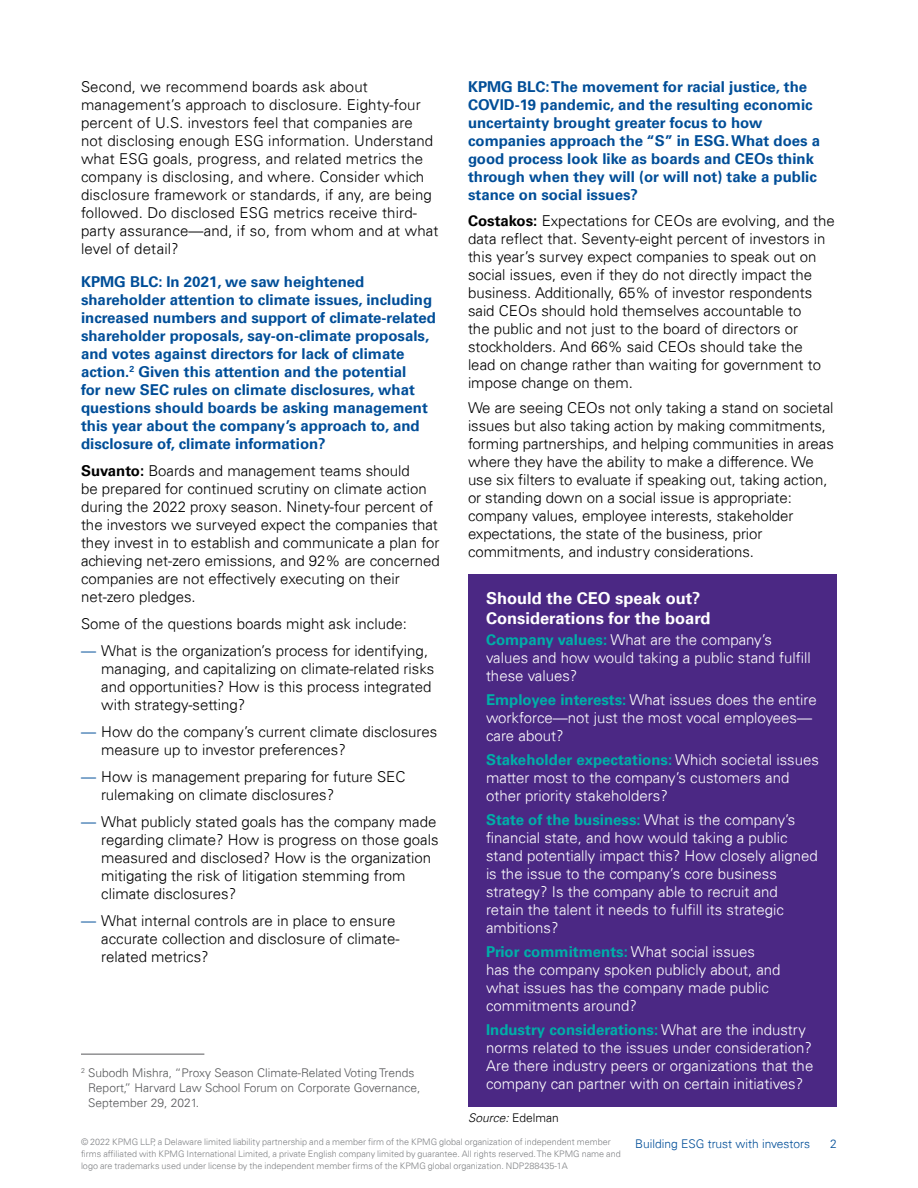
<style>
.page{position:relative;width:918px;height:1188px;background:#fff}
.page>*{position:absolute;margin:0;border:0;box-sizing:border-box;transform-origin:0 0}
.t1{font:700 16.5px/19.5px "Univers 65";color:#fff}
.t2{font:300 15px/18px "Univers 45";color:#000}
.t3{font:300 15px/18px "Univers 45";color:#fff}
.t4{font:700 15px/18px "Univers 65";color:#004e98}
.t5{font:700 15px "Univers 65";color:#00afa8}
.t6{font:300 12px/15px "Univers 45";color:#58595b}
.t7{font:300 12px "Univers 45";color:#004e98}
.t8{font:italic 300 12px "Univers 45";color:#000}
.t9{font:300 9px/12px "Univers 45";color:#808285}
.s1{font-family:"Univers 65";font-weight:700}
.s2{color:#004e98}
.s3{font-family:"Univers 65";font-weight:700;color:#00afa8}
.s4{font-family:"Univers 45";font-weight:300;color:#fff}
.s5{font-style:normal}
</style>
<div class="page">
<div style="left:468px;top:574px;width:369px;height:533px;background:#4b2884"></div>
<hr style="left:81px;top:1054px;width:123px;height:1px;background:#58595b">
<p class="t2" style="left:81px;top:78px;width:359px">Second, we recommend boards ask about management’s approach to disclosure. Eighty-four percent of U.S. investors feel that companies are not disclosing enough ESG information. Understand what ESG goals, progress, and related metrics the company is disclosing, and where. Consider which disclosure framework or standards, if any, are being followed. Do disclosed ESG metrics receive third&shy;party assurance—and, if so, from whom and at what level of detail?</p>
<p class="t4" style="left:81px;top:273px;width:356px">KPMG BLC: In 2021, we saw heightened shareholder attention to climate issues, including increased numbers and support of climate-related shareholder proposals, say-on-climate proposals, and votes against directors for lack of climate action.<sup>2</sup> Given this attention and the potential<br>for new SEC rules on climate disclosures, what questions should boards be asking management this year about the company’s approach to, and disclosure of, climate information?</p>
<p class="t2" style="left:81px;top:462px;width:360px"><span class="s1">Suvanto:</span> Boards and management teams should<br>be prepared for continued scrutiny on climate action during the 2022 proxy season. Ninety-four percent of the investors we surveyed expect the companies that they invest in to establish and communicate a plan for achieving net-zero emissions, and 92% are concerned companies are not effectively executing on their net-zero pledges.</p>
<p class="t2" style="left:81px;top:615px;width:327px">Some of the questions boards might ask include:</p>
<p class="t2" style="left:101px;top:642px;width:335px;text-indent:-20px"><span class="s2">—</span> What is the organization’s process for identifying, managing, and capitalizing on climate-related risks and opportunities? How is this process integrated with strategy-setting?</p>
<p class="t2" style="left:101px;top:723px;width:338px;text-indent:-20px"><span class="s2">—</span> How do the company’s current climate disclosures measure up to investor preferences?</p>
<p class="t2" style="left:101px;top:768px;width:306px;text-indent:-20px"><span class="s2">—</span> How is management preparing for future SEC rulemaking on climate disclosures?</p>
<p class="t2" style="left:101px;top:813px;width:339px;text-indent:-20px"><span class="s2">—</span> What publicly stated goals has the company made regarding climate? How is progress on those goals measured and disclosed? How is the organization mitigating the risk of litigation stemming from climate disclosures?</p>
<p class="t2" style="left:101px;top:912px;width:300px;text-indent:-20px"><span class="s2">—</span> What internal controls are in place to ensure accurate collection and disclosure of climate&shy;related metrics?</p>
<p class="t6" style="left:88px;top:1065px;width:334px;text-indent:-7px"><sup>2</sup> Subodh Mishra, “Proxy Season Climate-Related Voting Trends<br>Report,” Harvard Law School Forum on Corporate Governance,<br>September 29, 2021.</p>
<p class="t4" style="left:468px;top:78px;width:354px">KPMG BLC: The movement for racial justice, the COVID-19 pandemic, and the resulting economic uncertainty brought greater focus to how companies approach the “S” in ESG. What does a good process look like as boards and CEOs think through when they will (or will not) take a public stance on social issues?</p>
<p class="t2" style="left:468px;top:211px;width:368px"><span class="s1">Costakos:</span> Expectations for CEOs are evolving, and the data reflect that. Seventy-eight percent of investors in this year’s survey expect companies to speak out on social issues, even if they do not directly impact the business. Additionally, 65% of investor respondents said CEOs should hold themselves accountable to<br>the public and not just to the board of directors or stockholders. And 66% said CEOs should take the<br>lead on change rather than waiting for government to impose change on them.</p>
<p class="t2" style="left:468px;top:399px;width:367px">We are seeing CEOs not only taking a stand on societal issues but also taking action by making commitments, forming partnerships, and helping communities in areas where they have the ability to make a difference. We use six filters to evaluate if speaking out, taking action, or standing down on a social issue is appropriate: company values, employee interests, stakeholder expectations, the state of the business, prior commitments, and industry considerations.</p>
<p class="t1" style="left:486px;top:589px;width:226px">Should the CEO speak out?<br>Considerations for the board</p>
<p class="t3" style="left:486px;top:630px;width:326px"><span class="s3">Company values:</span> What are the company’s values and how would taking a public stand fulfill these values?</p>
<p class="t3" style="left:486px;top:690px;width:332px"><span class="s3">Employee interests:</span> What issues does the entire workforce—not just the most vocal employees— care about?</p>
<p class="t5" style="left:486px;top:751px;width:334px">Stakeholder expectations: <span class="s4">Which societal issues</span></p>
<p class="t3" style="left:486px;top:768px;width:305px">matter most to the company’s customers and other priority stakeholders?</p>
<p class="t5" style="left:486px;top:811px;width:311px">State of the business: <span class="s4">What is the company’s</span></p>
<p class="t3" style="left:486px;top:828px;width:333px">financial state, and how would taking a public stand potentially impact this? How closely aligned is the issue to the company’s core business strategy? Is the company able to recruit and retain the talent it needs to fulfill its strategic ambitions?</p>
<p class="t5" style="left:486px;top:943px;width:271px">Prior commitments: <span class="s4">What social issues</span></p>
<p class="t3" style="left:486px;top:960px;width:296px">has the company spoken publicly about, and what issues has the company made public commitments around?</p>
<p class="t5" style="left:486px;top:1021px;width:322px">Industry considerations: <span class="s4">What are the industry</span></p>
<p class="t3" style="left:486px;top:1038px;width:329px;text-align:justify">norms related to the issues under consideration?<br>Are there industry peers or organizations that the company can partner with on certain initiatives?</p>
<p class="t8" style="left:468px;top:1111px;width:92px">Source: <span class="s5">Edelman</span></p>
<p class="t9" style="left:81px;top:1136px;width:541px">© 2022 KPMG LLP, a Delaware limited liability partnership and a member firm of the KPMG global organization of independent member firms affiliated with KPMG International Limited, a private English company limited by guarantee. All rights reserved. The KPMG name and logo are trademarks used under license by the independent member firms of the KPMG global organization. NDP288435-1A</p>
<p class="t7" style="left:635px;top:1136px;width:177px">Building ESG trust with investors</p>
<p class="t7" style="left:830px;top:1136px;width:8px">2</p>
</div>
